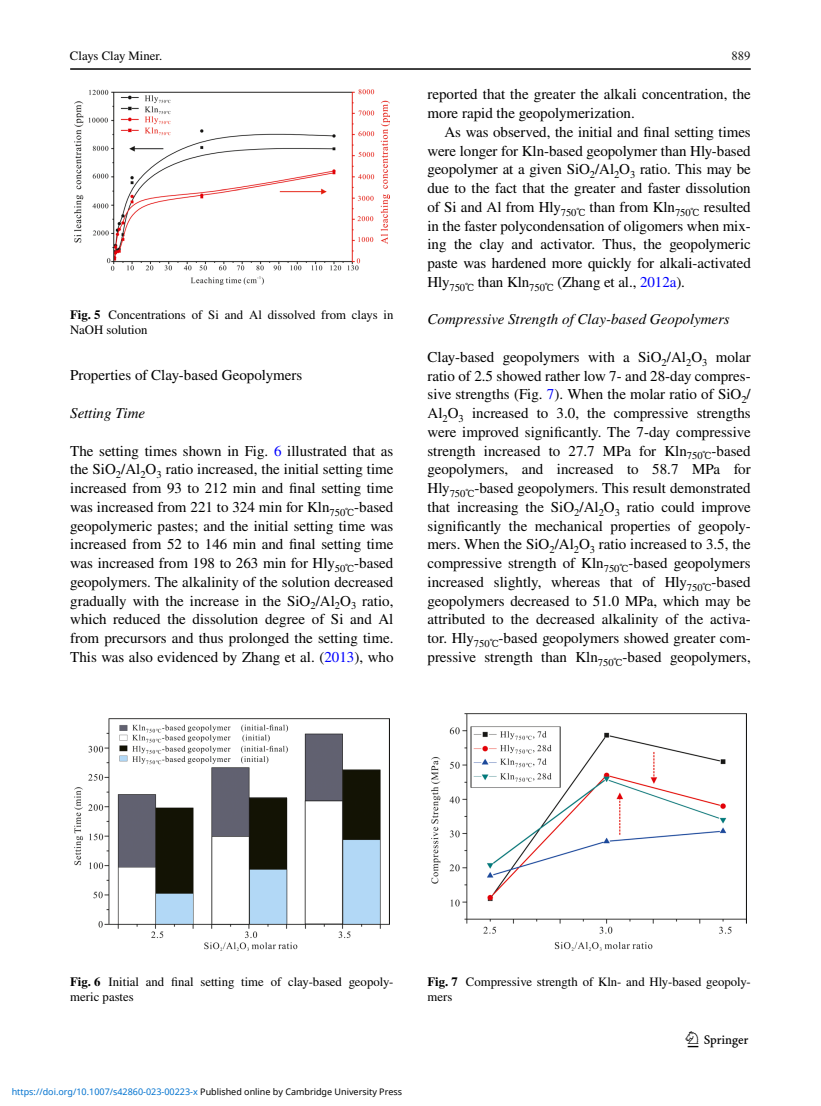
<style>
.page{position:relative;width:821px;height:1106px;background:#fff}
.page>*{position:absolute;margin:0;border:0;box-sizing:border-box;transform-origin:0 0}
.t1{font:22.5px "Springnew";color:#000}
.t2{font:15px/18.8px "STIX Regular 2";color:#000;text-align:justify}
.t3{font:italic 15px "STIX";color:#000}
.t4{font:12.75px/15px "STIX Regular 2";color:#000}
.t5{font:12.75px "STIX Regular 3";color:#000}
.t6{font:12.75px "Vxksgl Adv TT3713 a 231";color:#131413}
.t7{font:9px "Noto Sans";color:#0172cf}
.s1{font-family:"STIX";font-weight:700}
.s2{color:#00f}
.s3{color:#000}
</style>
<div class="page">
<hr style="left:70px;top:68px;width:680px;height:2px;background:#000">
<img style="left:74px;top:89px;width:315px;height:195px">
<img style="left:74px;top:718px;width:315px;height:232px">
<img style="left:432px;top:713px;width:314px;height:237px">
<p class="t5" style="left:70px;top:47px;width:94px">Clays Clay Miner.</p>
<p class="t6" style="left:731px;top:52px;width:21px">889</p>
<p class="t4" style="left:70px;top:308px;width:325px"><span class="s1">Fig. 5</span> Concentrations of Si and Al dissolved from clays in<br>NaOH solution</p>
<p class="t2" style="left:70px;top:367px;width:234px">Properties of Clay‑based Geopolymers</p>
<p class="t3" style="left:70px;top:402px;width:76px">Setting Time</p>
<p class="t2" style="left:70px;top:442px;width:325px">The setting times shown in Fig. <span class="s2">6</span> illustrated that as the SiO<sub>2</sub>/Al<sub>2</sub>O<sub>3</sub> ratio increased, the initial setting time increased from 93 to 212 min and final setting time was increased from 221 to 324 min for Kln<sub>750</sub><sub>℃</sub>-based geopolymeric pastes; and the initial setting time was increased from 52 to 146 min and final setting time was increased from 198 to 263 min for Hly<sub>50</sub><sub>℃</sub>-based geopolymers. The alkalinity of the solution decreased gradually with the increase in the SiO<sub>2</sub>/Al<sub>2</sub>O<sub>3</sub> ratio, which reduced the dissolution degree of Si and Al from precursors and thus prolonged the setting time.<br>This was also evidenced by Zhang et al. (<span class="s2">2013</span>), who</p>
<p class="t2" style="left:427px;top:86px;width:325px">reported that the greater the alkali concentration, the more rapid the geopolymerization.</p>
<p class="t2" style="left:427px;top:123px;width:325px;text-indent:17px">As was observed, the initial and final setting times were longer for Kln-based geopolymer than Hly-based geopolymer at a given SiO<sub>2</sub>/Al<sub>2</sub>O<sub>3</sub> ratio. This may be due to the fact that the greater and faster dissolution of Si and Al from Hly<sub>750</sub><sub>℃</sub> than from Kln<sub>750</sub><sub>℃</sub> resulted in the faster polycondensation of oligomers when mix&shy;ing the clay and activator. Thus, the geopolymeric paste was hardened more quickly for alkali-activated Hly<sub>750</sub><sub>℃</sub> than Kln<sub>750</sub><sub>℃</sub> (Zhang et al., <span class="s2">2012a</span>).</p>
<p class="t3" style="left:427px;top:309px;width:304px">Compressive Strength of Clay‑based Geopolymers</p>
<p class="t2" style="left:427px;top:348px;width:325px">Clay-based geopolymers with a SiO<sub>2</sub>/Al<sub>2</sub>O<sub>3</sub> molar ratio of 2.5 showed rather low 7- and 28-day compres&shy;sive strengths (Fig. <span class="s2">7</span>). When the molar ratio of SiO<sub>2</sub>/ Al<sub>2</sub>O<sub>3</sub> increased to 3.0, the compressive strengths were improved significantly. The 7-day compressive strength increased to 27.7 MPa for Kln<sub>750</sub><sub>℃</sub>-based geopolymers, and increased to 58.7 MPa for Hly<sub>750</sub><sub>℃</sub>-based geopolymers. This result demonstrated that increasing the SiO<sub>2</sub>/Al<sub>2</sub>O<sub>3</sub> ratio could improve significantly the mechanical properties of geopoly&shy;mers. When the SiO<sub>2</sub>/Al<sub>2</sub>O<sub>3</sub> ratio increased to 3.5, the compressive strength of Kln<sub>750</sub><sub>℃</sub>-based geopolymers increased slightly, whereas that of Hly<sub>750</sub><sub>℃</sub>-based geopolymers decreased to 51.0 MPa, which may be attributed to the decreased alkalinity of the activa&shy;tor. Hly<sub>750</sub><sub>℃</sub>-based geopolymers showed greater com&shy;pressive strength than Kln<sub>750</sub><sub>℃</sub>-based geopolymers,</p>
<p class="t4" style="left:70px;top:974px;width:325px"><span class="s1">Fig. 6</span> Initial and final setting time of clay-based geopoly&shy;meric pastes</p>
<p class="t4" style="left:427px;top:974px;width:325px"><span class="s1">Fig. 7</span> Compressive strength of Kln- and Hly-based geopoly&shy;mers</p>
<p class="t7" style="left:12px;top:1085px;width:392px">https://doi.org/10.1007/s42860-023-00223-x <span class="s3">Published online by Cambridge University Press</span></p>
<h1 class="t1" style="left:687px;top:1031px;width:62px">1 3</h1>
</div>
